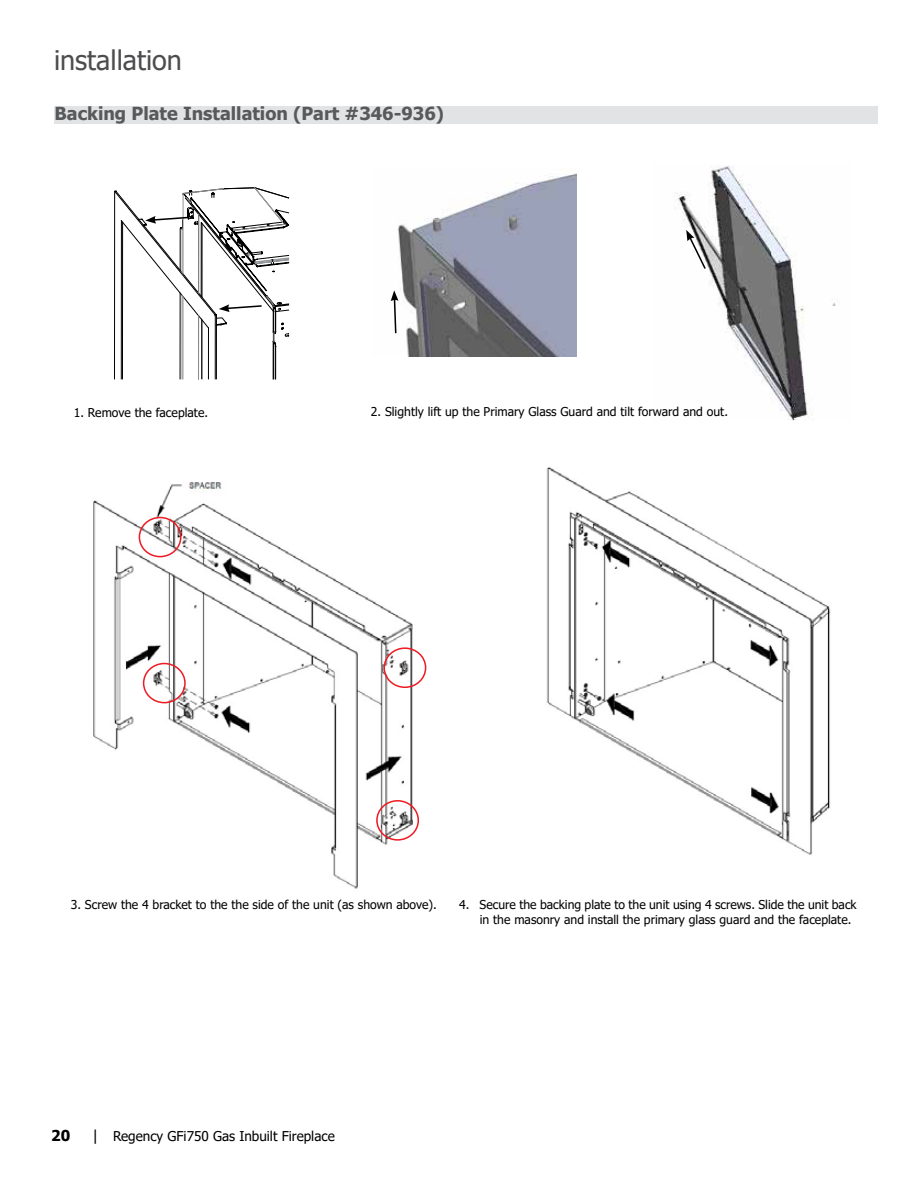
<style>
.page{position:relative;width:918px;height:1188px;background:#fff}
.page>*{position:absolute;margin:0;border:0;box-sizing:border-box;transform-origin:0 0}
.t1{font:27px "Tahoma";color:#4d4d4f}
.t2{font:700 18px "Tahoma";color:#58595b}
.t3{font:700 15px "Tahoma";color:#000}
.t4{font:13.5px "Tahoma";color:#000}
.t5{font:12.15px/14.7px "Tahoma";color:#000}
.s1{font-size:15px}
</style>
<div class="page">
<div style="left:55px;top:107px;width:823px;height:17px;background:#e2e3e4"></div>
<img style="left:93px;top:467px;width:738px;height:422px">
<img style="left:390px;top:173px;width:187px;height:183px">
<img style="left:673px;top:165px;width:163px;height:256px">
<hr style="left:208px;top:328px;width:1px;height:51px;background:#000">
<hr style="left:121px;top:221px;width:1px;height:158px;background:#000">
<hr style="left:114px;top:192px;width:1px;height:187px;background:#000">
<hr style="left:215px;top:316px;width:1px;height:63px;background:#000">
<hr style="left:216px;top:315px;width:1px;height:64px;background:#000">
<hr style="left:122px;top:222px;width:1px;height:157px;background:#000">
<hr style="left:201px;top:319px;width:1px;height:60px;background:#000">
<hr style="left:202px;top:320px;width:1px;height:59px;background:#000">
<hr style="left:273px;top:341px;width:1px;height:38px;background:#000">
<hr style="left:275px;top:346px;width:1px;height:33px;background:#000">
<hr style="left:180px;top:293px;width:1px;height:86px;background:#000">
<hr style="left:198px;top:316px;width:1px;height:63px;background:#939598">
<hr style="left:182px;top:295px;width:1px;height:84px;background:#939598">
<hr style="left:183px;top:297px;width:1px;height:82px;background:#939598">
<svg style="left:115px;top:188px;width:174px;height:159px"></svg>
<svg style="left:391px;top:290px;width:7px;height:45px"></svg>
<svg style="left:686px;top:230px;width:21px;height:41px"></svg>
<div style="left:139px;top:517px;width:43px;height:40px;border:2px solid #ed1c24;border-radius:50%"></div>
<div style="left:383px;top:647px;width:43px;height:41px;border:2px solid #ed1c24;border-radius:50%"></div>
<div style="left:376px;top:800px;width:43px;height:41px;border:2px solid #ed1c24;border-radius:50%"></div>
<div style="left:143px;top:663px;width:43px;height:40px;border:2px solid #ed1c24;border-radius:50%"></div>
<h1 class="t1" style="left:54px;top:42px;width:130px">installation</h1>
<h2 class="t2" style="left:55px;top:101px;width:391px">Backing Plate Installation (Part #346-936)</h2>
<p class="t5" style="left:74px;top:406px;width:136px">1. Remove the faceplate.</p>
<p class="t5" style="left:371px;top:405px;width:359px">2. Slightly lift up the Primary Glass Guard and tilt forward and out.</p>
<p class="t5" style="left:71px;top:898px;width:368px">3. Screw the 4 bracket to the the side of the unit (as shown above).</p>
<p class="t5" style="left:480px;top:898px;width:378px;text-indent:-21px">4. Secure the backing plate to the unit using 4 screws. Slide the unit back in the masonry and install the primary glass guard and the faceplate.</p>
<p class="t3" style="left:51px;top:1125px;width:21px">20</p>
<p class="t4" style="left:92px;top:1127px;width:244px"><span class="s1">|</span> Regency GFi750 Gas Inbuilt Fireplace</p>
</div>
